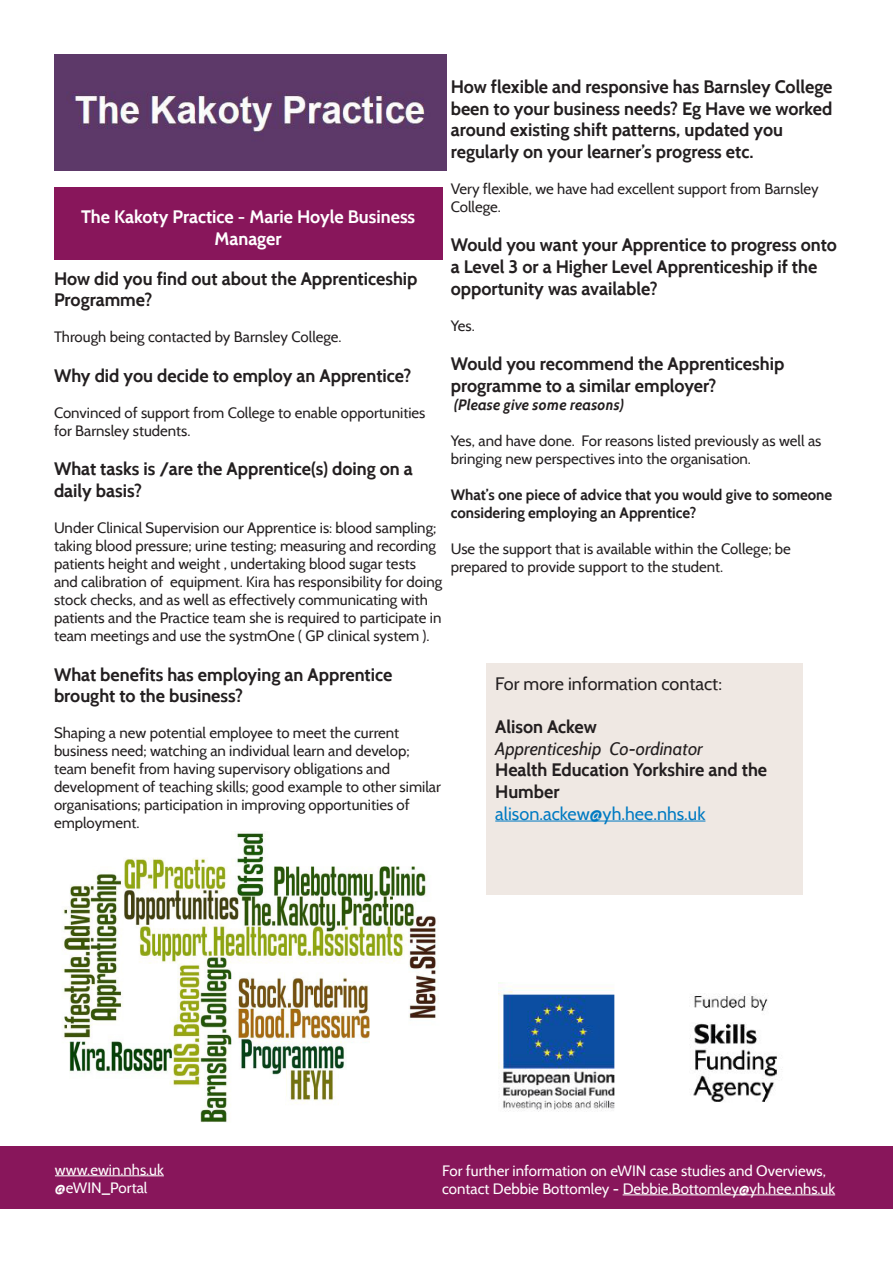
<style>
.page{position:relative;width:893px;height:1263px;background:#fff}
.page>*{position:absolute;margin:0;border:0;box-sizing:border-box;transform-origin:0 0}
.t1{font:700 18px/21.6px "Cabin";color:#231f20}
.t2{font:700 18px/21.6px "Cabin";color:#fff;text-align:center}
.t3{font:18px "Cabin";color:#231f20}
.t4{font:italic 18px "Cabin";color:#231f20}
.t5{font:18px "Cabin";color:#007ac2}
.t6{font:15px/18px "Cabin";color:#231f20}
.t7{font:15px/18px "Cabin";color:#fff}
.t8{font:700 15px/18px "Cabin";color:#231f20}
.t9{font:italic 700 15px "Cabin";color:#231f20}
</style>
<div class="page">
<div style="left:0;top:1146px;width:893px;height:63px;background:#88165b"></div>
<hr style="left:55px;top:1175px;width:109px;height:1px;background:#fff">
<div style="left:54px;top:187px;width:388px;height:72px;background:#88165b"></div>
<img style="left:63px;top:831px;width:376px;height:292px">
<hr style="left:623px;top:1194px;width:212px;height:1px;background:#fff">
<div style="left:487px;top:663px;width:316px;height:231px;background:#efe8e3"></div>
<hr style="left:495px;top:820px;width:210px;height:1px;background:#007ac2">
<img style="left:693px;top:994px;width:89px;height:108px">
<img style="left:499px;top:982px;width:116px;height:130px">
<img style="left:54px;top:54px;width:392px;height:116px">
<p class="t2" style="left:81px;top:206px;width:336px">The Kakoty Practice - Marie Hoyle Business<br>Manager</p>
<p class="t1" style="left:54px;top:267px;width:365px">How did you find out about the Apprenticeship<br>Programme?</p>
<p class="t6" style="left:54px;top:328px;width:289px">Through being contacted by Barnsley College.</p>
<p class="t1" style="left:54px;top:365px;width:359px">Why did you decide to employ an Apprentice?</p>
<p class="t6" style="left:54px;top:403px;width:373px">Convinced of support from College to enable opportunities for Barnsley students.</p>
<p class="t1" style="left:54px;top:458px;width:360px">What tasks is /are the Apprentice(s) doing on a daily basis?</p>
<p class="t6" style="left:54px;top:519px;width:390px">Under Clinical Supervision our Apprentice is: blood sampling; taking blood pressure; urine testing; measuring and recording patients height and weight , undertaking blood sugar tests and calibration of equipment. Kira has responsibility for doing stock checks, and as well as effectively communicating with patients and the Practice team she is required to participate in team meetings and use the systmOne ( GP clinical system ).</p>
<p class="t1" style="left:54px;top:663px;width:340px">What benefits has employing an Apprentice brought to the business?</p>
<p class="t6" style="left:54px;top:724px;width:388px">Shaping a new potential employee to meet the current business need; watching an individual learn and develop; team benefit from having supervisory obligations and development of teaching skills; good example to other similar organisations; participation in improving opportunities of employment.</p>
<p class="t1" style="left:451px;top:76px;width:383px">How flexible and responsive has Barnsley College been to your business needs? Eg Have we worked around existing shift patterns, updated you regularly on your learner’s progress etc.</p>
<p class="t6" style="left:451px;top:179px;width:369px">Very flexible, we have had excellent support from Barnsley<br>College.</p>
<p class="t1" style="left:451px;top:234px;width:388px">Would you want your Apprentice to progress onto a Level 3 or a Higher Level Apprenticeship if the opportunity was available?</p>
<p class="t6" style="left:451px;top:316px;width:26px">Yes.</p>
<p class="t1" style="left:451px;top:353px;width:335px">Would you recommend the Apprenticeship programme to a similar employer?</p>
<p class="t9" style="left:454px;top:395px;width:171px">(Please give some reasons)</p>
<p class="t6" style="left:451px;top:431px;width:372px">Yes, and have done. For reasons listed previously as well as bringing new perspectives into the organisation.</p>
<p class="t8" style="left:451px;top:485px;width:383px">What’s one piece of advice that you would give to someone considering employing an Apprentice?</p>
<p class="t6" style="left:451px;top:539px;width:342px">Use the support that is available within the College; be prepared to provide support to the student.</p>
<p class="t3" style="left:495px;top:673px;width:228px">For more information contact:</p>
<p class="t1" style="left:495px;top:716px;width:103px">Alison Ackew</p>
<p class="t4" style="left:495px;top:737px;width:209px">Apprenticeship Co-ordinator</p>
<p class="t1" style="left:495px;top:759px;width:273px">Health Education Yorkshire and the</p>
<p class="t1" style="left:495px;top:781px;width:66px">Humber</p>
<p class="t5" style="left:495px;top:802px;width:212px">alison.ackew@yh.hee.nhs.uk</p>
<p class="t7" style="left:55px;top:1160px;width:110px">www.ewin.nhs.uk</p>
<p class="t7" style="left:55px;top:1178px;width:94px">@eWIN_Portal</p>
<p class="t7" style="left:442px;top:1161px;width:394px">For further information on eWIN case studies and Overviews, contact Debbie Bottomley - Debbie.Bottomley@yh.hee.nhs.uk</p>
</div>
